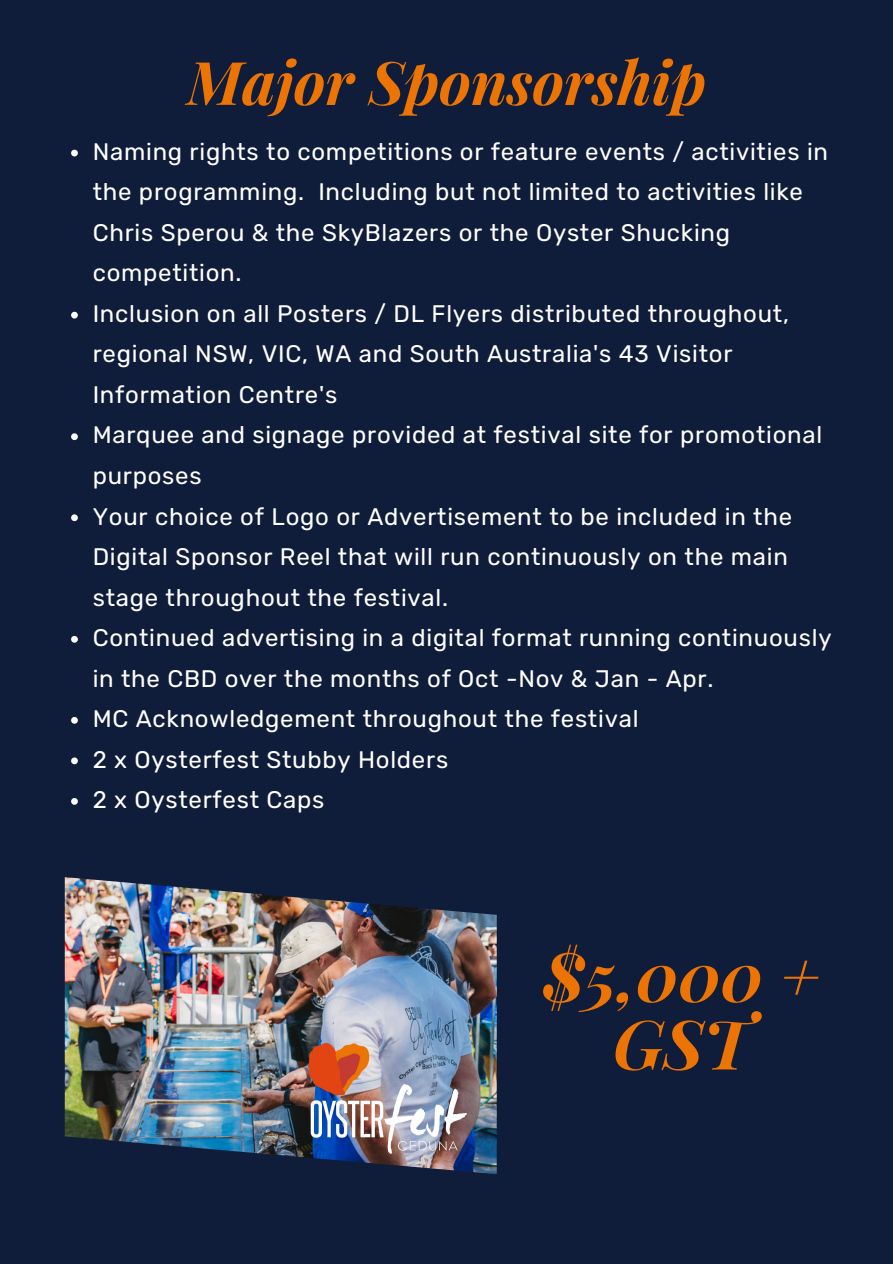
<style>
.page{position:relative;width:893px;height:1264px;background:#fff}
.page>*{position:absolute;margin:0;border:0;box-sizing:border-box;transform-origin:0 0}
.t1{font:italic 700 68.1px "Playfair Display";color:#eb7404}
.t2{font:italic 700 60px "Playfair Display";color:#eb7404}
.t3{font:24px/40.5px "Rubik";letter-spacing:.03em;color:#fff}
</style>
<div class="page">
<div style="left:0;top:0;width:892px;height:1263px;background:#101d3a"></div>
<svg style="left:71px;top:150px;width:7px;height:6px"></svg>
<svg style="left:71px;top:312px;width:7px;height:6px"></svg>
<svg style="left:71px;top:433px;width:7px;height:7px"></svg>
<svg style="left:71px;top:514px;width:7px;height:7px"></svg>
<svg style="left:71px;top:636px;width:7px;height:6px"></svg>
<svg style="left:71px;top:717px;width:7px;height:6px"></svg>
<svg style="left:71px;top:757px;width:7px;height:7px"></svg>
<svg style="left:71px;top:798px;width:7px;height:6px"></svg>
<img style="left:65px;top:877px;width:431px;height:297px">
<img style="left:309px;top:1043px;width:157px;height:110px">
<p class="t2" style="left:187px;top:40px;width:520px">Major Sponsorship</p>
<p class="t3" style="left:93px;top:131px;width:737px">Naming rights to competitions or feature events / activities in the programming. Including but not limited to activities like Chris Sperou &amp; the SkyBlazers or the Oyster Shucking competition.</p>
<p class="t3" style="left:93px;top:293px;width:697px">Inclusion on all Posters / DL Flyers distributed throughout, regional NSW, VIC, WA and South Australia's 43 Visitor<br>Information Centre's</p>
<p class="t3" style="left:93px;top:415px;width:731px">Marquee and signage provided at festival site for promotional purposes</p>
<p class="t3" style="left:93px;top:496px;width:701px">Your choice of Logo or Advertisement to be included in the<br>Digital Sponsor Reel that will run continuously on the main stage throughout the festival.</p>
<p class="t3" style="left:93px;top:617px;width:740px">Continued advertising in a digital format running continuously in the CBD over the months of Oct -Nov &amp; Jan - Apr.</p>
<p class="t3" style="left:93px;top:698px;width:547px">MC Acknowledgement throughout the festival</p>
<p class="t3" style="left:93px;top:739px;width:357px">2 x Oysterfest Stubby Holders</p>
<p class="t3" style="left:93px;top:779px;width:233px">2 x Oysterfest Caps</p>
<p class="t1" style="left:543px;top:928px;width:278px">$5,000 +</p>
<p class="t1" style="left:613px;top:995px;width:138px">GST</p>
</div>
